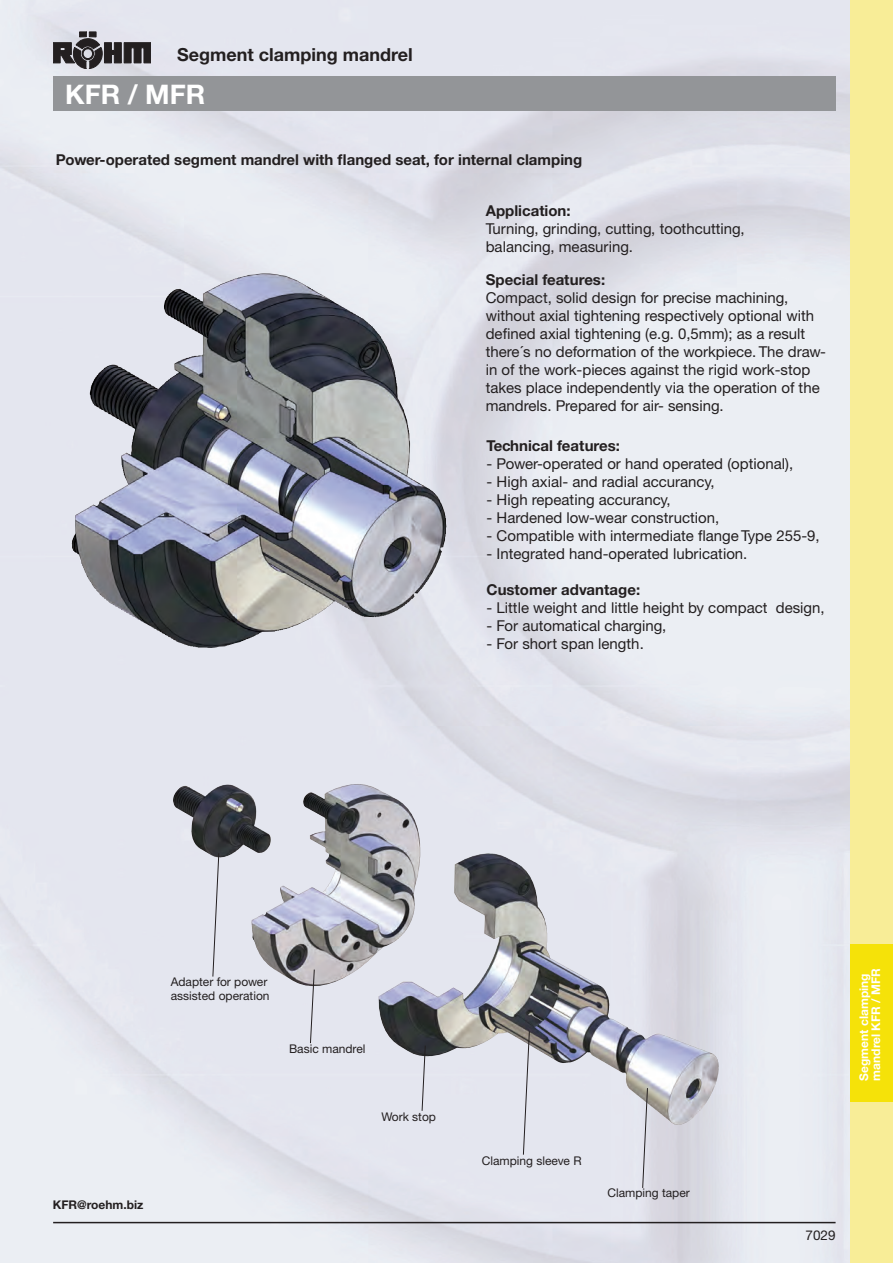
<style>
.page{position:relative;width:893px;height:1263px;background:#fff}
.page>*{position:absolute;margin:0;border:0;box-sizing:border-box;transform-origin:0 0}
.t1{font:700 27px "Helvetica Neue CE";color:#fff}
.t2{font:700 18px "Helvetica Neue CE";color:#231f20}
.t3{font:15px/18px "Helvetica Neue CE";color:#231f20}
.t4{font:700 15px "Helvetica Neue CE";color:#231f20}
.t5{font:13.5px "Helvetica Neue CE";color:#231f20}
.t6{font:12px/14.4px "Helvetica Neue CE";color:#231f20}
.t7{font:700 12px/12px "Helvetica Neue CE";color:#fff}
.t8{font:700 12px "Helvetica Neue CE";color:#231f20}
</style>
<div class="page">
<img style="left:0;top:0;width:850px;height:1263px">
<svg style="left:53px;top:32px;width:98px;height:37px;background:#7b797e"></svg>
<hr style="left:53px;top:1222px;width:783px;height:1px;background:#231f20">
<div style="left:53px;top:77px;width:783px;height:34px;background:#939598"></div>
<img style="left:151px;top:274px;width:104px;height:115px">
<img style="left:303px;top:784px;width:54px;height:48px">
<svg style="left:212px;top:853px;width:7px;height:124px"></svg>
<svg style="left:310px;top:969px;width:5px;height:74px"></svg>
<svg style="left:422px;top:1045px;width:4px;height:66px"></svg>
<svg style="left:523px;top:1031px;width:7px;height:124px"></svg>
<svg style="left:642px;top:1088px;width:6px;height:100px"></svg>
<div style="left:850px;top:0;width:43px;height:1263px;background:#f8ed97"></div>
<div style="left:850px;top:944px;width:43px;height:158px;background:#f5e209"></div>
<p class="t2" style="left:177px;top:44px;width:237px">Segment clamping mandrel</p>
<h1 class="t1" style="left:65px;top:78px;width:142px">KFR / MFR</h1>
<p class="t4" style="left:56px;top:150px;width:528px">Power-operated segment mandrel with flanged seat, for internal clamping</p>
<p class="t4" style="left:486px;top:202px;width:86px">Application:</p>
<p class="t3" style="left:486px;top:220px;width:260px">Turning, grinding, cutting, toothcutting, balancing, measuring.</p>
<p class="t4" style="left:486px;top:270px;width:121px">Special features:</p>
<p class="t3" style="left:486px;top:288px;width:342px">Compact, solid design for precise machining, without axial tightening respectively optional with defined axial tightening (e.g. 0,5mm); as a result there´s no deformation of the workpiece. The draw&shy;in of the work-pieces against the rigid work-stop takes place independently via the operation of the mandrels. Prepared for air- sensing.</p>
<p class="t4" style="left:487px;top:436px;width:135px">Technical features:</p>
<p class="t3" style="left:487px;top:455px;width:308px">- Power-operated or hand operated (optional),</p>
<p class="t3" style="left:487px;top:473px;width:230px">- High axial- and radial accurancy,</p>
<p class="t3" style="left:487px;top:491px;width:186px">- High repeating accurancy,</p>
<p class="t3" style="left:487px;top:509px;width:234px">- Hardened low-wear construction,</p>
<p class="t3" style="left:487px;top:527px;width:335px">- Compatible with intermediate flange Type 255-9,</p>
<p class="t3" style="left:487px;top:545px;width:262px">- Integrated hand-operated lubrication.</p>
<p class="t4" style="left:487px;top:580px;width:155px">Customer advantage:</p>
<p class="t3" style="left:487px;top:599px;width:340px">- Little weight and little height by compact design,</p>
<p class="t3" style="left:487px;top:617px;width:181px">- For automatical charging,</p>
<p class="t3" style="left:487px;top:635px;width:159px">- For short span length.</p>
<p class="t6" style="left:171px;top:974px;width:100px">Adapter for power assisted operation</p>
<p class="t6" style="left:289px;top:1041px;width:78px">Basic mandrel</p>
<p class="t6" style="left:381px;top:1110px;width:56px">Work stop</p>
<p class="t8" style="left:53px;top:1197px;width:92px">KFR@roehm.biz</p>
<p class="t6" style="left:482px;top:1153px;width:101px">Clamping sleeve R</p>
<p class="t6" style="left:607px;top:1186px;width:84px">Clamping taper</p>
<p class="t7" style="left:858px;top:1081px;width:114px;rotate:-90deg">Segment clamping mandrel KFR / MFR</p>
<p class="t5" style="left:805px;top:1227px;width:32px">7029</p>
</div>
